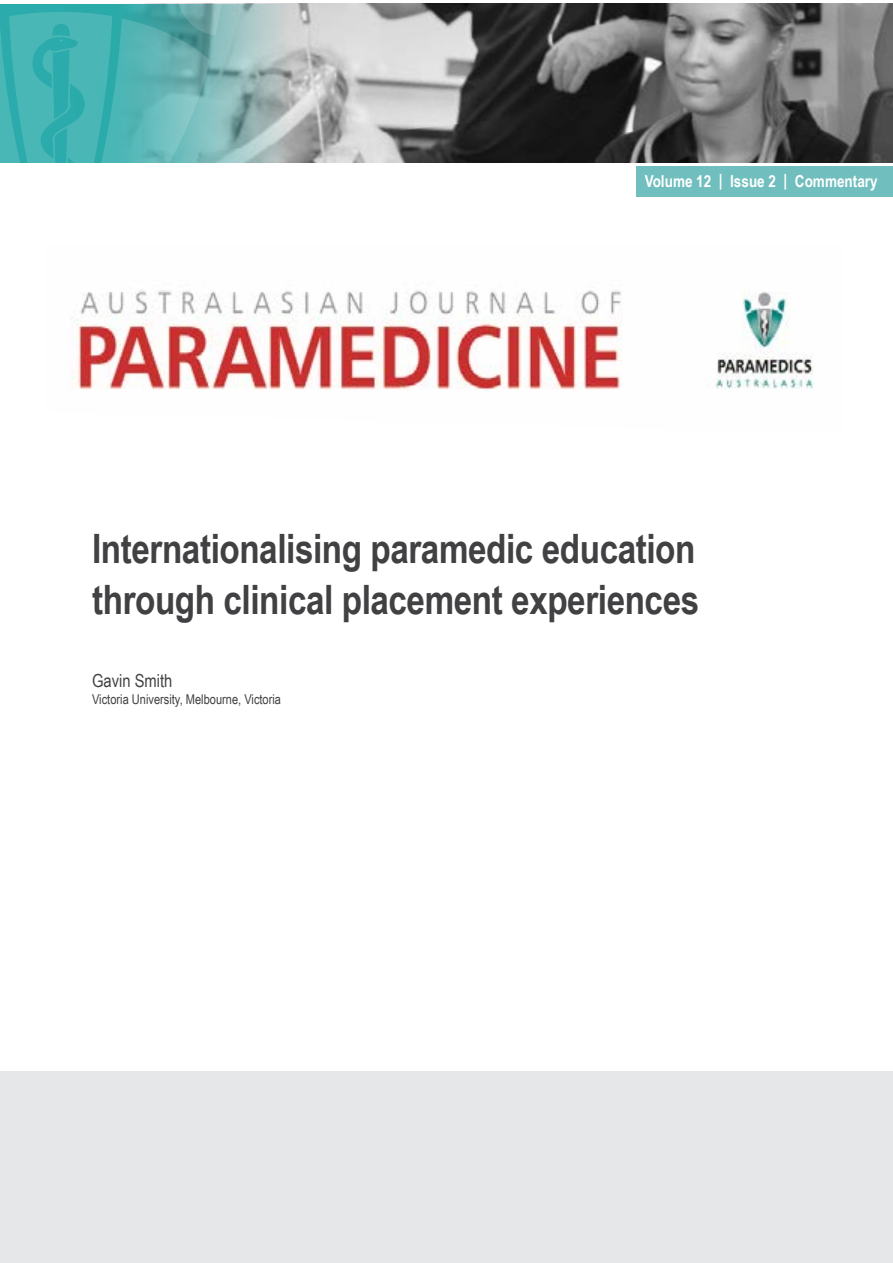
<style>
.page{position:relative;width:893px;height:1263px;background:#fff}
.page>*{position:absolute;margin:0;border:0;box-sizing:border-box;transform-origin:0 0}
.t1{font:700 40.5px/51.6px "Arial Narrow";letter-spacing:-.01em;color:#414042}
.t2{font:18px "Arial Narrow";color:#414042}
.t3{font:700 16.5px "Arial Narrow";color:#fff}
.t4{font:13.5px "Arial Narrow";color:#414042}
</style>
<div class="page">
<div style="left:0;top:1071px;width:893px;height:192px;background:#e6e7e8"></div>
<img style="left:227px;top:4px;width:666px;height:158px">
<svg style="left:0;top:3px;width:227px;height:160px;background:#52b3b3"></svg>
<div style="left:882px;top:166px;width:11px;height:30px;background:#70bebe"></div>
<div style="left:636px;top:166px;width:251px;height:30px;background:#70bebe"></div>
<img style="left:70px;top:290px;width:744px;height:100px">
<p class="t3" style="left:645px;top:169px;width:234px">Volume 12 | Issue 2 | Commentary</p>
<p class="t1" style="left:92px;top:520px;width:609px">Internationalising paramedic education through clinical placement experiences</p>
<p class="t2" style="left:92px;top:668px;width:82px">Gavin Smith</p>
<p class="t4" style="left:92px;top:689px;width:190px">Victoria University, Melbourne, Victoria</p>
</div>
